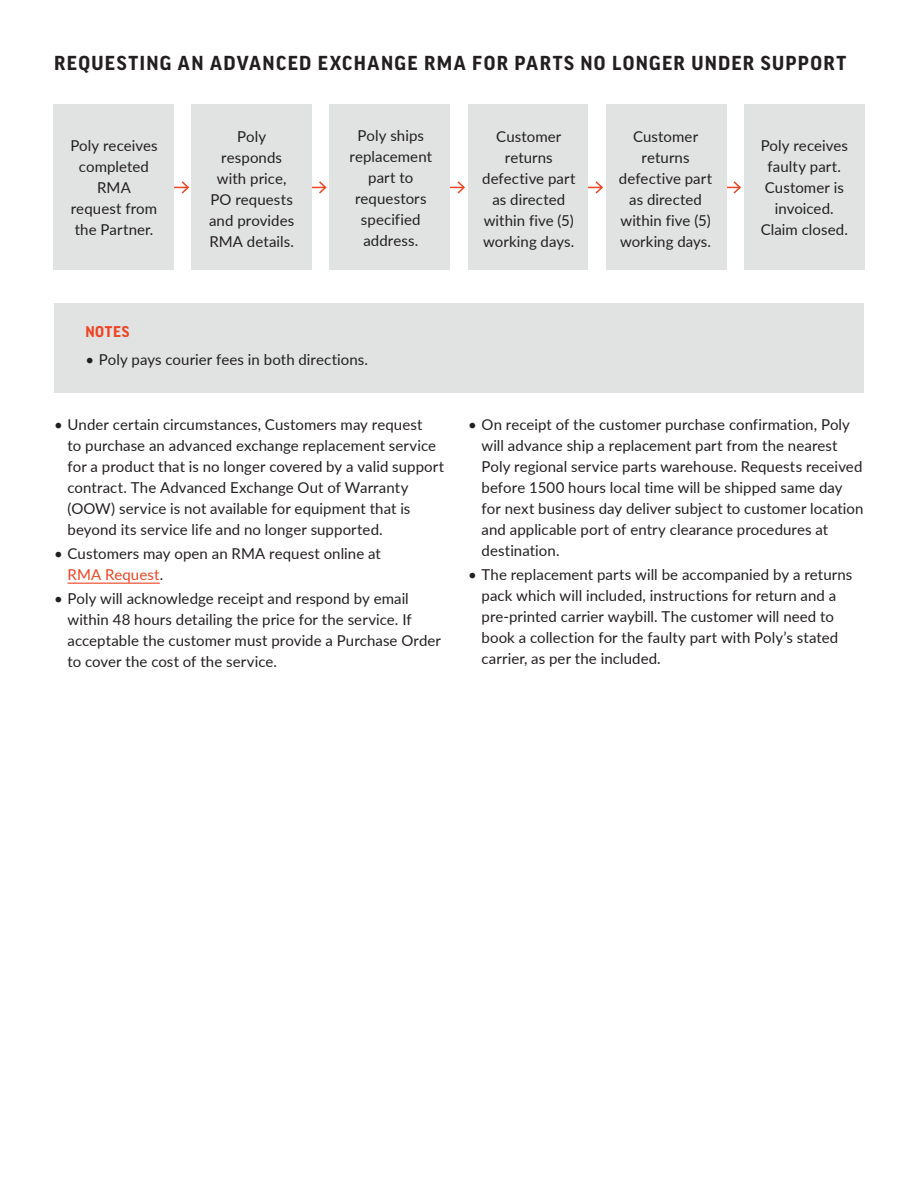
<style>
.page{position:relative;width:918px;height:1188px;background:#fff}
.page>*{position:absolute;margin:0;border:0;box-sizing:border-box;transform-origin:0 0}
.t1{font:700 19.5px "Good Pro";letter-spacing:.065em;color:#231f20}
.t2{font:15px/21px "Lato";letter-spacing:.005em;color:#231f20;text-align:center}
.t3{font:700 15px "Good Pro";letter-spacing:.045em;color:#ef4422}
.s1{color:#ef4422}
</style>
<div class="page">
<hr style="left:68px;top:583px;width:92px;height:1px;background:#ef4422">
<div style="left:54px;top:304px;width:810px;height:89px;background:#e1e3e3"></div>
<svg style="left:174px;top:181px;width:16px;height:13px"></svg>
<svg style="left:312px;top:181px;width:15px;height:13px"></svg>
<svg style="left:450px;top:181px;width:15px;height:13px"></svg>
<svg style="left:588px;top:181px;width:15px;height:13px"></svg>
<svg style="left:726px;top:180px;width:15px;height:15px"></svg>
<div style="left:54px;top:105px;width:120px;height:165px;background:#e1e3e3"></div>
<div style="left:330px;top:105px;width:120px;height:165px;background:#e1e3e3"></div>
<div style="left:191px;top:105px;width:121px;height:165px;background:#e1e3e3"></div>
<div style="left:468px;top:105px;width:120px;height:165px;background:#e1e3e3"></div>
<div style="left:606px;top:105px;width:120px;height:165px;background:#e1e3e3"></div>
<div style="left:744px;top:105px;width:121px;height:165px;background:#e1e3e3"></div>
<h1 class="t1" style="left:54px;top:52px;width:794px">REQUESTING AN ADVANCED EXCHANGE RMA FOR PARTS NO LONGER UNDER SUPPORT</h1>
<p class="t2" style="left:70px;top:135px;width:89px">Poly receives completed<br>RMA request from the Partner.</p>
<p class="t2" style="left:350px;top:124px;width:84px">Poly ships replacement part to requestors specified address.</p>
<p class="t2" style="left:209px;top:125px;width:87px">Poly responds with price,<br>PO requests and provides<br>RMA details.</p>
<p class="t2" style="left:482px;top:125px;width:95px">Customer returns defective part as directed within five (5) working days.</p>
<p class="t2" style="left:619px;top:125px;width:95px">Customer returns defective part as directed within five (5) working days.</p>
<p class="t2" style="left:761px;top:135px;width:89px">Poly receives faulty part.<br>Customer is invoiced.<br>Claim closed.</p>
<p class="t3" style="left:85px;top:323px;width:45px">NOTES</p>
<p class="t2" style="left:85px;top:348px;width:284px">• Poly pays courier fees in both directions.</p>
<p class="t2" style="left:68px;top:414px;width:378px;text-align:left;text-indent:-14px">• Under certain circumstances, Customers may request<br>to purchase an advanced exchange replacement service for a product that is no longer covered by a valid support contract. The Advanced Exchange Out of Warranty (OOW) service is not available for equipment that is beyond its service life and no longer supported.</p>
<p class="t2" style="left:68px;top:543px;width:315px;text-align:left;text-indent:-14px">• Customers may open an RMA request online at<br><span class="s1">RMA Request</span>.</p>
<p class="t2" style="left:68px;top:588px;width:375px;text-align:left;text-indent:-14px">• Poly will acknowledge receipt and respond by email within 48 hours detailing the price for the service. If acceptable the customer must provide a Purchase Order to cover the cost of the service.</p>
<p class="t2" style="left:482px;top:414px;width:384px;text-align:left;text-indent:-14px">• On receipt of the customer purchase confirmation, Poly will advance ship a replacement part from the nearest Poly regional service parts warehouse. Requests received before 1500 hours local time will be shipped same day for next business day deliver subject to customer location and applicable port of entry clearance procedures at destination.</p>
<p class="t2" style="left:482px;top:564px;width:372px;text-align:left;text-indent:-14px">• The replacement parts will be accompanied by a returns pack which will included, instructions for return and a pre-printed carrier waybill. The customer will need to book a collection for the faulty part with Poly’s stated carrier, as per the included.</p>
</div>
